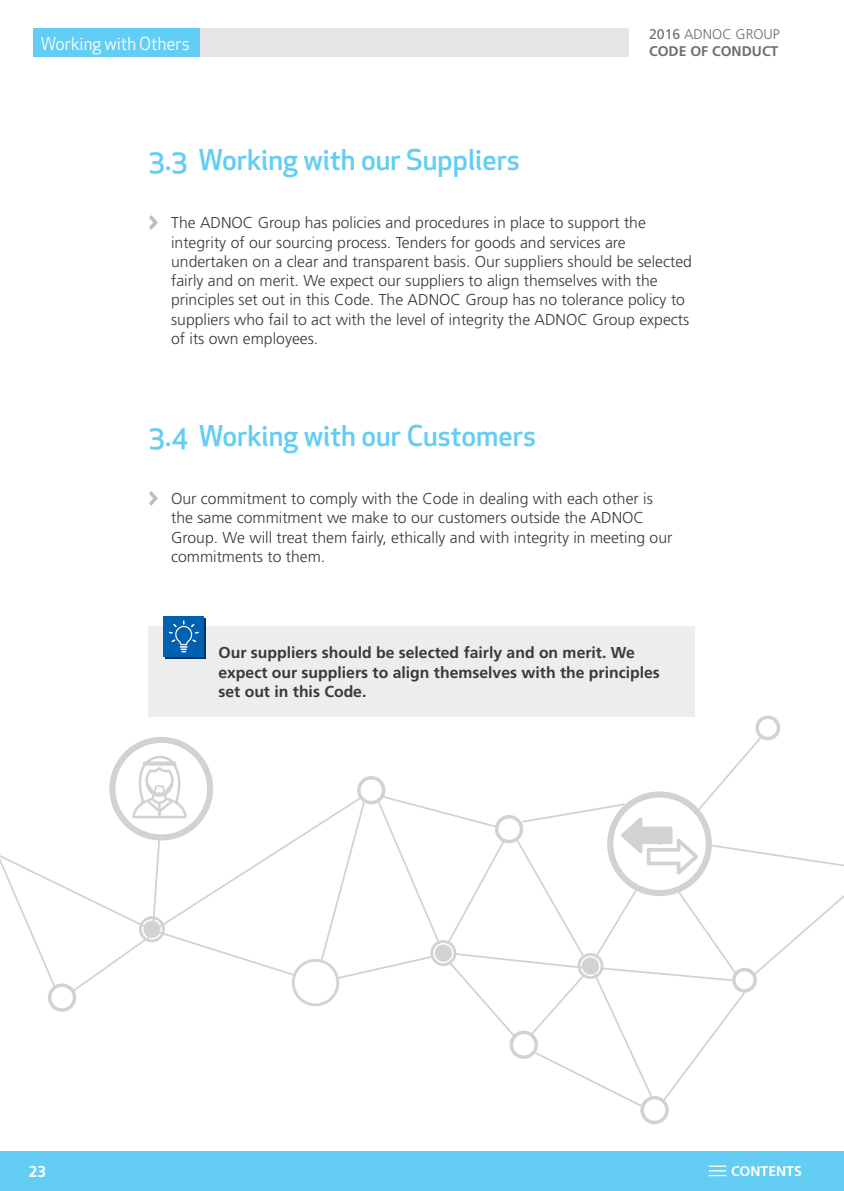
<style>
.page{position:relative;width:844px;height:1191px;background:#fff}
.page>*{position:absolute;margin:0;border:0;box-sizing:border-box;transform-origin:0 0}
.EN-Title{font:500 28px "Apex New";color:#63cdf3}
.t1{font:17.5px "Apex New";color:#fff}
.EN-Body_text{font:300 15.75px/19.2px "Frutiger CE";color:#3b383a}
.EN-Body_text-2{font:700 15.75px/19.2px "Frutiger CE";color:#3b383a}
.EN-Body_text-3{font:700 15.75px "Frutiger CE";color:#fff}
.t2{font:300 14px "Frutiger CE";color:#6c6d70}
.t3{font:700 14px "Frutiger CE";color:#6c6d70}
.t4{font:700 14px "Frutiger CE";color:#fff}
.s1{font-weight:400}
</style>
<div class="page">
<div style="left:33px;top:28px;width:595px;height:29px;background:#e5e5e7"></div>
<div style="left:33px;top:28px;width:166px;height:29px;background:#63cdf3"></div>
<svg style="left:149px;top:215px;width:9px;height:15px"></svg>
<svg style="left:149px;top:491px;width:9px;height:15px"></svg>
<div style="left:149px;top:626px;width:545px;height:90px;background:#ededee"></div>
<div style="left:165px;top:618px;width:41px;height:40px;background:linear-gradient(to right,#0161b0,#0161b0)"></div>
<div style="left:164px;top:616px;width:40px;height:40px;background:#0161b0"></div>
<svg style="left:169px;top:620px;width:30px;height:32px"></svg>
<div style="left:0;top:1151px;width:843px;height:40px;background:#63cdf3"></div>
<svg style="left:708px;top:1165px;width:18px;height:11px"></svg>
<div style="left:755px;top:715px;width:25px;height:25px;border:4px solid #d1d2d4;border-radius:50%"></div>
<div style="left:640px;top:1096px;width:28px;height:28px;border:4px solid #d1d2d4;border-radius:50%"></div>
<svg style="left:0;top:734px;width:843px;height:385px"></svg>
<div style="left:50px;top:985px;width:24px;height:25px;background:#fff;border-radius:50%"></div>
<div style="left:48px;top:983px;width:28px;height:28px;border:4px solid #d1d2d4;border-radius:50%"></div>
<p class="t2" style="left:649px;top:26px;width:132px"><span class="s1">2016</span> ADNOC GROUP</p>
<p class="t1" style="left:41px;top:32px;width:150px">Working with Others</p>
<p class="t3" style="left:649px;top:43px;width:131px">CODE OF CONDUCT</p>
<p class="EN-Title" style="left:149px;top:141px;width:372px">3.3 Working with our Suppliers</p>
<p class="EN-Body_text" style="left:171px;top:213px;width:522px">The ADNOC Group has policies and procedures in place to support the integrity of our sourcing process. Tenders for goods and services are undertaken on a clear and transparent basis. Our suppliers should be selected fairly and on merit. We expect our suppliers to align themselves with the principles set out in this Code. The ADNOC Group has no tolerance policy to suppliers who fail to act with the level of integrity the ADNOC Group expects of its own employees.</p>
<p class="EN-Title" style="left:149px;top:417px;width:388px">3.4 Working with our Customers</p>
<p class="EN-Body_text" style="left:171px;top:489px;width:502px">Our commitment to comply with the Code in dealing with each other is the same commitment we make to our customers outside the ADNOC Group. We will treat them fairly, ethically and with integrity in meeting our commitments to them.</p>
<p class="EN-Body_text-2" style="left:218px;top:643px;width:443px">Our suppliers should be selected fairly and on merit. We expect our suppliers to align themselves with the principles set out in this Code.</p>
<p class="EN-Body_text-3" style="left:29px;top:1163px;width:19px">23</p>
<p class="t4" style="left:730px;top:1163px;width:72px">CONTENTS</p>
</div>
